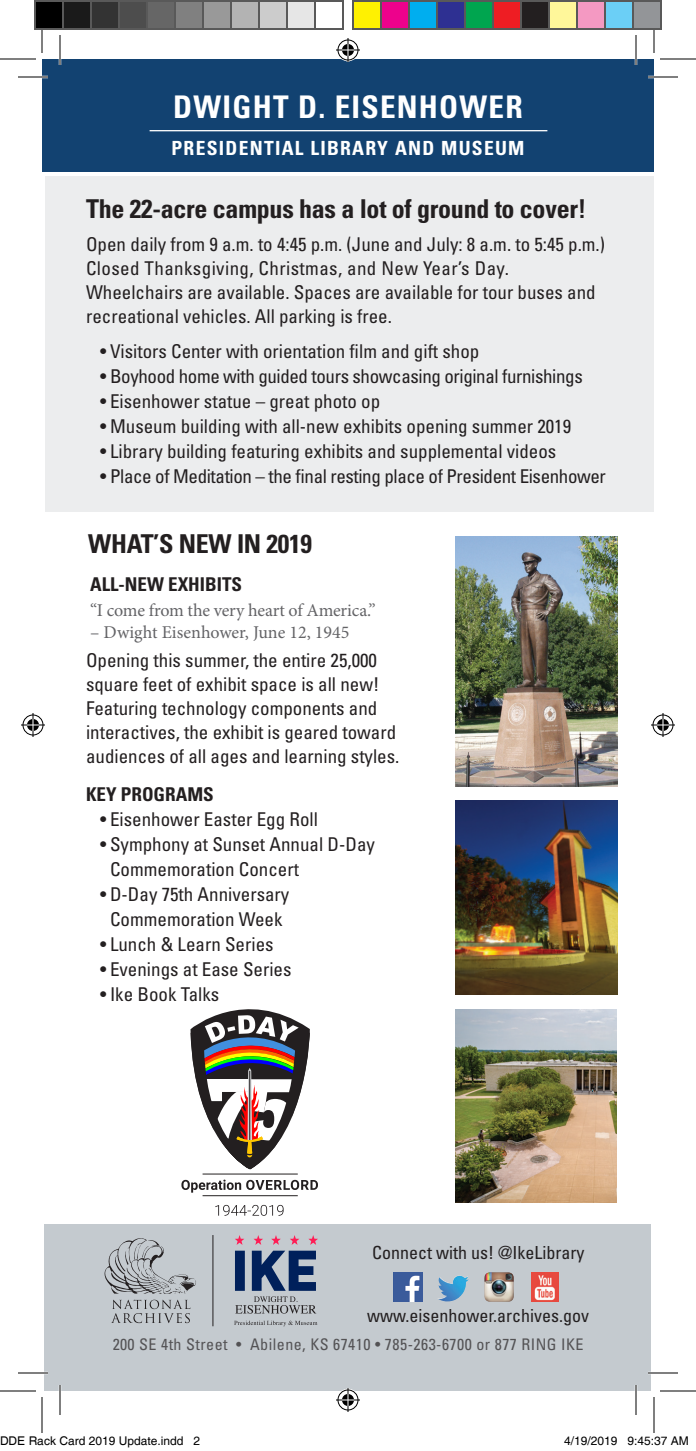
<style>
.page{position:relative;width:696px;height:1451px;background:#fff}
.page>*{position:absolute;margin:0;border:0;box-sizing:border-box;transform-origin:0 0}
.t1{font:700 condensed 31.2px "Univers LT Std";letter-spacing:.04em;color:#fff}
.t2{font:700 condensed 26px "Univers LT Std";letter-spacing:-.01em;color:#231f20}
.t3{font:700 condensed 19.6px "Univers LT Std";letter-spacing:.065em;color:#fff}
.body_text{font:condensed 19px/24px "Univers LT Std";color:#231f20}
.body_text-2{font:condensed 19px "Univers LT Std";letter-spacing:-.02em;color:#231f20}
.body_text-3{font:condensed 19px/24px "Univers LT Std";letter-spacing:.02em;color:#231f20}
.body_text-4{font:700 condensed 19px "Univers LT Std";color:#231f20}
.body_text-5{font:18px "Minion Pro";letter-spacing:-.005em;color:#636366}
.t4{font:condensed 18px "Univers LT Std";color:#231f20}
.t5{font:condensed 16px "Univers LT Std";letter-spacing:.03em;color:#231f20}
.t6{font:12px "Helvetica";color:#000}
</style>
<div class="page">
<div style="left:44px;top:1225px;width:606px;height:166px;background:#c4cacf"></div>
<div style="left:43px;top:59px;width:611px;height:113px;background:#124271"></div>
<hr style="left:150px;top:130px;width:397px;height:1px;background:#fff">
<div style="left:46px;top:176px;width:608px;height:336px;background:#e6e7e9"></div>
<img style="left:394px;top:1272px;width:29px;height:30px">
<img style="left:484px;top:1272px;width:30px;height:30px">
<img style="left:531px;top:1272px;width:27px;height:30px">
<img style="left:438px;top:1276px;width:31px;height:25px">
<img style="left:455px;top:800px;width:163px;height:195px">
<img style="left:455px;top:537px;width:163px;height:249px">
<img style="left:455px;top:1009px;width:161px;height:194px">
<svg style="left:215px;top:1205px;width:69px;height:11px"></svg>
<hr style="left:203px;top:1195px;width:95px;height:1px;background:#231f20">
<svg style="left:181px;top:1009px;width:137px;height:184px"></svg>
<svg style="left:111px;top:1300px;width:79px;height:23px"></svg>
<svg style="left:105px;top:1238px;width:91px;height:56px"></svg>
<hr style="left:213px;top:1235px;width:1px;height:91px;background:#231f20">
<svg style="left:235px;top:1235px;width:9px;height:10px"></svg>
<svg style="left:253px;top:1235px;width:10px;height:10px"></svg>
<svg style="left:271px;top:1235px;width:10px;height:10px"></svg>
<svg style="left:290px;top:1235px;width:9px;height:10px"></svg>
<svg style="left:308px;top:1235px;width:10px;height:10px"></svg>
<svg style="left:234px;top:1321px;width:83px;height:5px"></svg>
<svg style="left:235px;top:1251px;width:81px;height:63px"></svg>
<hr style="left:18px;top:76px;width:30px;height:2px;background:#fff">
<hr style="left:648px;top:76px;width:30px;height:2px;background:#fff">
<hr style="left:18px;top:1372px;width:30px;height:2px;background:#fff">
<hr style="left:648px;top:1372px;width:30px;height:2px;background:#fff">
<hr style="left:59px;top:35px;width:2px;height:30px;background:#fff">
<hr style="left:59px;top:1385px;width:2px;height:30px;background:#fff">
<hr style="left:635px;top:35px;width:2px;height:30px;background:#fff">
<hr style="left:635px;top:1385px;width:2px;height:30px;background:#fff">
<hr style="left:18px;top:77px;width:30px;height:1px;background:#000">
<hr style="left:648px;top:77px;width:30px;height:1px;background:#000">
<hr style="left:18px;top:1373px;width:30px;height:1px;background:#000">
<hr style="left:648px;top:1373px;width:30px;height:1px;background:#000">
<hr style="left:60px;top:35px;width:1px;height:30px;background:#000">
<hr style="left:60px;top:1385px;width:1px;height:30px;background:#000">
<hr style="left:636px;top:35px;width:1px;height:30px;background:#000">
<hr style="left:636px;top:1385px;width:1px;height:30px;background:#000">
<hr style="left:0;top:59px;width:36px;height:1px;background:#000">
<hr style="left:660px;top:59px;width:36px;height:1px;background:#000">
<hr style="left:0;top:1391px;width:36px;height:1px;background:#000">
<hr style="left:660px;top:1391px;width:36px;height:1px;background:#000">
<hr style="left:42px;top:17px;width:1px;height:36px;background:#000">
<hr style="left:42px;top:1397px;width:1px;height:36px;background:#000">
<hr style="left:654px;top:17px;width:1px;height:36px;background:#000">
<hr style="left:654px;top:1397px;width:1px;height:36px;background:#000">
<svg style="left:336px;top:38px;width:24px;height:24px"></svg>
<svg style="left:336px;top:1388px;width:24px;height:24px"></svg>
<svg style="left:21px;top:713px;width:24px;height:24px"></svg>
<svg style="left:651px;top:713px;width:24px;height:24px"></svg>
<div style="left:35px;top:1px;width:28px;height:28px;background:#000"></div>
<div style="left:34px;top:0;width:30px;height:30px;border:2px solid #595959"></div>
<div style="left:63px;top:1px;width:28px;height:28px;background:#1a1a1a"></div>
<div style="left:62px;top:0;width:30px;height:30px;border:2px solid #595959"></div>
<div style="left:91px;top:1px;width:28px;height:28px;background:#333"></div>
<div style="left:90px;top:0;width:30px;height:30px;border:2px solid #595959"></div>
<div style="left:119px;top:1px;width:28px;height:28px;background:#4d4d4d"></div>
<div style="left:118px;top:0;width:30px;height:30px;border:2px solid #595959"></div>
<div style="left:147px;top:1px;width:28px;height:28px;background:#666"></div>
<div style="left:146px;top:0;width:30px;height:30px;border:2px solid #595959"></div>
<div style="left:175px;top:1px;width:28px;height:28px;background:#808080"></div>
<div style="left:174px;top:0;width:30px;height:30px;border:2px solid #595959"></div>
<div style="left:203px;top:1px;width:28px;height:28px;background:#999"></div>
<div style="left:202px;top:0;width:30px;height:30px;border:2px solid #595959"></div>
<div style="left:231px;top:1px;width:28px;height:28px;background:#b3b3b3"></div>
<div style="left:230px;top:0;width:30px;height:30px;border:2px solid #595959"></div>
<div style="left:259px;top:1px;width:28px;height:28px;background:#ccc"></div>
<div style="left:258px;top:0;width:30px;height:30px;border:2px solid #595959"></div>
<div style="left:287px;top:1px;width:28px;height:28px;background:#e6e6e6"></div>
<div style="left:286px;top:0;width:30px;height:30px;border:2px solid #595959"></div>
<div style="left:314px;top:0;width:30px;height:30px;border:2px solid #595959"></div>
<div style="left:353px;top:1px;width:28px;height:28px;background:#fff101"></div>
<div style="left:352px;top:0;width:30px;height:30px;border:2px solid #595959"></div>
<div style="left:381px;top:1px;width:28px;height:28px;background:#ed028c"></div>
<div style="left:380px;top:0;width:30px;height:30px;border:2px solid #595959"></div>
<div style="left:409px;top:1px;width:28px;height:28px;background:#00aeef"></div>
<div style="left:408px;top:0;width:30px;height:30px;border:2px solid #595959"></div>
<div style="left:437px;top:1px;width:28px;height:28px;background:#2e3092"></div>
<div style="left:436px;top:0;width:30px;height:30px;border:2px solid #595959"></div>
<div style="left:465px;top:1px;width:28px;height:28px;background:#00a54f"></div>
<div style="left:464px;top:0;width:30px;height:30px;border:2px solid #595959"></div>
<div style="left:493px;top:1px;width:28px;height:28px;background:#ee1d23"></div>
<div style="left:492px;top:0;width:30px;height:30px;border:2px solid #595959"></div>
<div style="left:521px;top:1px;width:28px;height:28px;background:#231f20"></div>
<div style="left:520px;top:0;width:30px;height:30px;border:2px solid #595959"></div>
<div style="left:549px;top:1px;width:28px;height:28px;background:#fff79a"></div>
<div style="left:548px;top:0;width:30px;height:30px;border:2px solid #595959"></div>
<div style="left:577px;top:1px;width:28px;height:28px;background:#f499c2"></div>
<div style="left:576px;top:0;width:30px;height:30px;border:2px solid #595959"></div>
<div style="left:605px;top:1px;width:28px;height:28px;background:#6bcff6"></div>
<div style="left:604px;top:0;width:30px;height:30px;border:2px solid #595959"></div>
<div style="left:633px;top:1px;width:28px;height:28px;background:#939598"></div>
<div style="left:632px;top:0;width:30px;height:30px;border:2px solid #595959"></div>
<p class="t1" style="left:173px;top:88px;width:351px">DWIGHT D. EISENHOWER</p>
<p class="t3" style="left:171px;top:137px;width:355px">PRESIDENTIAL LIBRARY AND MUSEUM</p>
<h1 class="t2" style="left:86px;top:192px;width:502px">The 22-acre campus has a lot of ground to cover!</h1>
<p class="body_text-3" style="left:86px;top:232px;width:521px">Open daily from 9 a.m. to 4:45 p.m. (June and July: 8 a.m. to 5:45 p.m.)<br>Closed Thanksgiving, Christmas, and New Year’s Day.</p>
<p class="body_text" style="left:86px;top:280px;width:511px">Wheelchairs are available. Spaces are available for tour buses and recreational vehicles. All parking is free.</p>
<p class="body_text" style="left:100px;top:339px;width:381px">• Visitors Center with orientation film and gift shop</p>
<p class="body_text-2" style="left:100px;top:364px;width:484px">• Boyhood home with guided tours showcasing original furnishings</p>
<p class="body_text" style="left:100px;top:389px;width:282px">• Eisenhower statue – great photo op</p>
<p class="body_text" style="left:100px;top:414px;width:473px">• Museum building with all-new exhibits opening summer 2019</p>
<p class="body_text" style="left:100px;top:439px;width:458px">• Library building featuring exhibits and supplemental videos</p>
<p class="body_text-2" style="left:100px;top:464px;width:507px">• Place of Meditation – the final resting place of President Eisenhower</p>
<h1 class="t2" style="left:88px;top:528px;width:225px">WHAT’S NEW IN 2019</h1>
<p class="body_text-4" style="left:90px;top:573px;width:153px">ALL-NEW EXHIBITS</p>
<p class="body_text-5" style="left:90px;top:599px;width:287px">“I come from the very heart of America.”</p>
<p class="body_text-5" style="left:90px;top:621px;width:261px">– Dwight Eisenhower, June 12, 1945</p>
<p class="body_text" style="left:86px;top:648px;width:315px">Opening this summer, the entire 25,000 square feet of exhibit space is all new!<br>Featuring technology components and interactives, the exhibit is geared toward audiences of all ages and learning styles.</p>
<p class="body_text-4" style="left:86px;top:782px;width:129px">KEY PROGRAMS</p>
<p class="body_text" style="left:100px;top:807px;width:219px">• Eisenhower Easter Egg Roll</p>
<p class="body_text" style="left:110px;top:831px;width:266px;line-height:25px;text-indent:-10px">• Symphony at Sunset Annual D-Day<br>Commemoration Concert</p>
<p class="body_text" style="left:100px;top:881px;width:191px;line-height:25px;text-align:center">• D-Day 75th Anniversary<br>Commemoration Week</p>
<p class="body_text" style="left:100px;top:932px;width:175px">• Lunch &amp; Learn Series</p>
<p class="body_text" style="left:100px;top:957px;width:193px">• Evenings at Ease Series</p>
<p class="body_text" style="left:100px;top:982px;width:121px">• Ike Book Talks</p>
<p class="t4" style="left:372px;top:1241px;width:214px">Connect with us! @IkeLibrary</p>
<p class="t4" style="left:367px;top:1304px;width:223px">www.eisenhower.archives.gov</p>
<p class="t5" style="left:112px;top:1334px;width:473px">200 SE 4th Street • Abilene, KS 67410 • 785-263-6700 or 877 RING IKE</p>
<p class="t6" style="left:0;top:1434px;width:202px">DDE Rack Card 2019 Update.indd 2</p>
<p class="t6" style="left:564px;top:1434px;width:126px">4/19/2019 9:45:37 AM</p>
</div>
